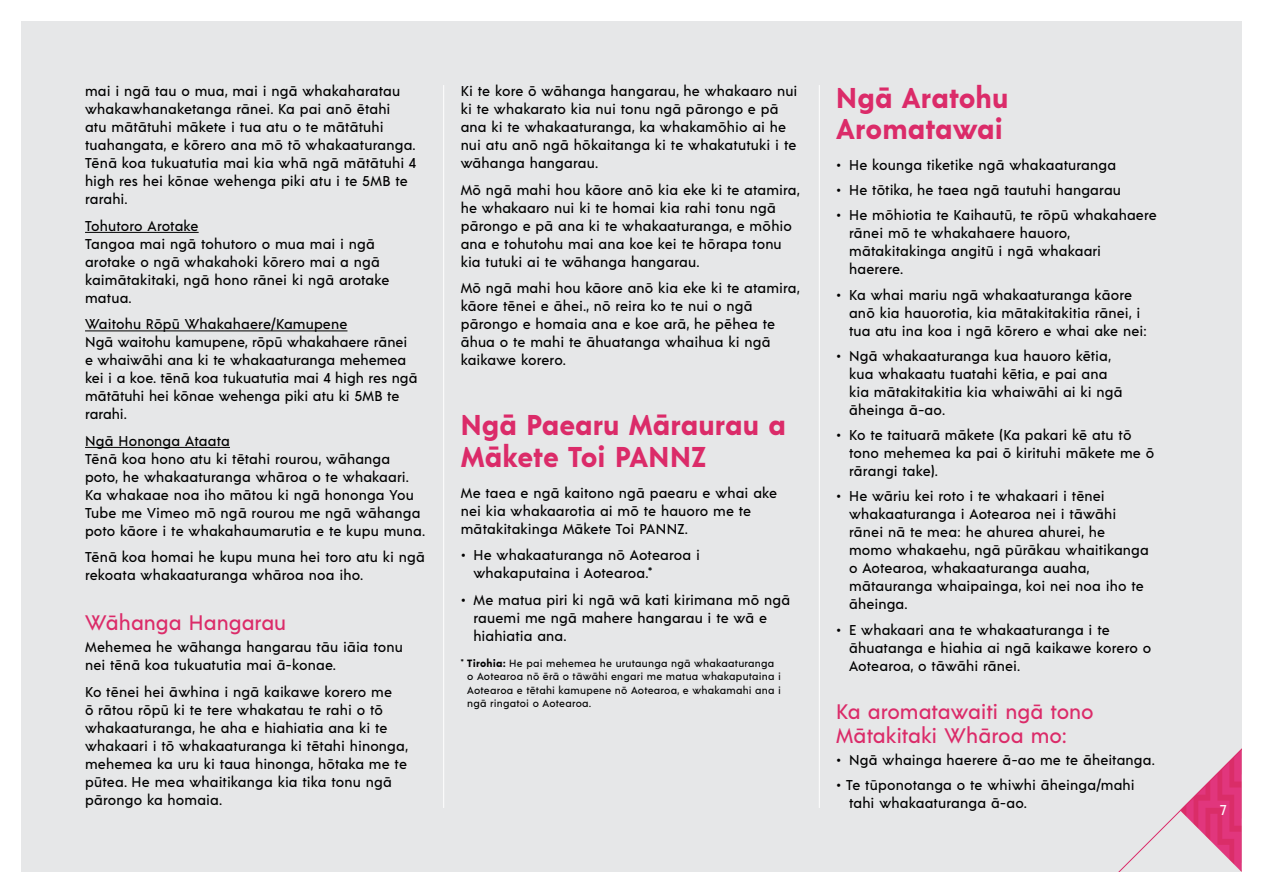
<style>
.page{position:relative;width:1263px;height:893px;background:#fff}
.page>*{position:absolute;margin:0;border:0;box-sizing:border-box;transform-origin:0 0}
.t1{font:700 28.5px/31.5px "Acre";color:#db2b69}
.t2{font:500 21px/24px "Acre";color:#db2b69}
.t3{font:500 14.25px/18px "Acre";letter-spacing:.01em;color:#000}
.t4{font:500 14.25px "Acre";color:#fff}
.t5{font:500 10.5px/13.5px "Acre";letter-spacing:.02em;color:#000}
.s1{font-weight:700}
</style>
<div class="page">
<div style="left:21px;top:21px;width:1221px;height:851px;background:#e6e7e8"></div>
<hr style="left:443px;top:85px;width:1px;height:723px;background:#fff">
<hr style="left:819px;top:85px;width:1px;height:723px;background:#fff">
<hr style="left:85px;top:232px;width:114px;height:1px;background:#000">
<hr style="left:85px;top:331px;width:262px;height:1px;background:#000">
<hr style="left:85px;top:447px;width:145px;height:1px;background:#000">
<svg style="left:1118px;top:748px;width:124px;height:124px"></svg>
<p class="t3" style="left:85px;top:82px;width:333px">mai i ngā tau o mua, mai i ngā whakaharatau whakawhanaketanga rānei. Ka pai anō ētahi<br>atu mātātuhi mākete i tua atu o te mātātuhi tuahangata, e kōrero ana mō tō whakaaturanga.<br>Tēnā koa tukuatutia mai kia whā ngā mātātuhi 4 high res hei kōnae wehenga piki atu i te 5MB te rarahi.</p>
<p class="t3" style="left:85px;top:216px;width:306px">Tohutoro Arotake<br>Tangoa mai ngā tohutoro o mua mai i ngā arotake o ngā whakahoki kōrero mai a ngā kaimātakitaki, ngā hono rānei ki ngā arotake matua.</p>
<p class="t3" style="left:85px;top:314px;width:334px">Waitohu Rōpū Whakahaere/Kamupene<br>Ngā waitohu kamupene, rōpū whakahaere rānei e whaiwāhi ana ki te whakaaturanga mehemea kei i a koe. tēnā koa tukuatutia mai 4 high res ngā mātātuhi hei kōnae wehenga piki atu ki 5MB te rarahi.</p>
<p class="t3" style="left:85px;top:431px;width:341px">Ngā Hononga Ataata<br>Tēnā koa hono atu ki tētahi rourou, wāhanga poto, he whakaaturanga whāroa o te whakaari.<br>Ka whakaae noa iho mātou ki ngā hononga You Tube me Vimeo mō ngā rourou me ngā wāhanga poto kāore i te whakahaumarutia e te kupu muna.</p>
<p class="t3" style="left:85px;top:547px;width:341px">Tēnā koa homai he kupu muna hei toro atu ki ngā rekoata whakaaturanga whāroa noa iho.</p>
<h2 class="t2" style="left:85px;top:609px;width:203px">Wāhanga Hangarau</h2>
<p class="t3" style="left:85px;top:637px;width:319px">Mehemea he wāhanga hangarau tāu iāia tonu nei tēnā koa tukuatutia mai ā-konae.</p>
<p class="t3" style="left:85px;top:682px;width:324px">Ko tēnei hei āwhina i ngā kaikawe korero me<br>ō rātou rōpū ki te tere whakatau te rahi o tō whakaaturanga, he aha e hiahiatia ana ki te whakaari i tō whakaaturanga ki tētahi hinonga, mehemea ka uru ki taua hinonga, hōtaka me te pūtea. He mea whaitikanga kia tika tonu ngā pārongo ka homaia.</p>
<p class="t3" style="left:461px;top:81px;width:338px">Ki te kore ō wāhanga hangarau, he whakaaro nui ki te whakarato kia nui tonu ngā pārongo e pā ana ki te whakaaturanga, ka whakamōhio ai he nui atu anō ngā hōkaitanga ki te whakatutuki i te wāhanga hangarau.</p>
<p class="t3" style="left:461px;top:180px;width:340px">Mō ngā mahi hou kāore anō kia eke ki te atamira, he whakaaro nui ki te homai kia rahi tonu ngā pārongo e pā ana ki te whakaaturanga, e mōhio ana e tohutohu mai ana koe kei te hōrapa tonu kia tutuki ai te wāhanga hangarau.</p>
<p class="t3" style="left:461px;top:278px;width:340px">Mō ngā mahi hou kāore anō kia eke ki te atamira, kāore tēnei e āhei., nō reira ko te nui o ngā pārongo e homaia ana e koe arā, he pēhea te āhua o te mahi te āhuatanga whaihua ki ngā kaikawe korero.</p>
<h1 class="t1" style="left:461px;top:407px;width:327px">Ngā Paearu Māraurau a<br>Mākete Toi PANNZ</h1>
<p class="t3" style="left:461px;top:483px;width:318px">Me taea e ngā kaitono ngā paearu e whai ake nei kia whakaarotia ai mō te hauoro me te mātakitakinga Mākete Toi PANNZ.</p>
<p class="t3" style="left:473px;top:545px;width:228px;text-indent:-13px">• He whakaaturanga nō Aotearoa i whakaputaina i Aotearoa.*</p>
<p class="t3" style="left:473px;top:590px;width:318px;text-indent:-13px">• Me matua piri ki ngā wā kati kirimana mō ngā rauemi me ngā mahere hangarau i te wā e hiahiatia ana.</p>
<p class="t5" style="left:467px;top:656px;width:315px;text-indent:-7px">* <span class="s1">Tirohia:</span> He pai mehemea he urutaunga ngā whakaaturanga o Aotearoa nō ērā o tāwāhi engari me matua whakaputaina i Aotearoa e tētahi kamupene nō Aotearoa, e whakamahi ana i ngā ringatoi o Aotearoa.</p>
<h1 class="t1" style="left:836px;top:80px;width:174px">Ngā Aratohu<br>Aromatawai</h1>
<p class="t3" style="left:836px;top:155px;width:281px">• He kounga tiketike ngā whakaaturanga</p>
<p class="t3" style="left:836px;top:180px;width:286px">• He tōtika, he taea ngā tautuhi hangarau</p>
<p class="t3" style="left:849px;top:205px;width:309px;text-indent:-13px">• He mōhiotia te Kaihautū, te rōpū whakahaere rānei mō te whakahaere hauoro, mātakitakinga angitū i ngā whakaari haerere.</p>
<p class="t3" style="left:849px;top:285px;width:299px;text-indent:-13px">• Ka whai mariu ngā whakaaturanga kāore anō kia hauorotia, kia mātakitakitia rānei, i tua atu ina koa i ngā kōrero e whai ake nei:</p>
<p class="t3" style="left:849px;top:346px;width:275px;text-indent:-13px">• Ngā whakaaturanga kua hauoro kētia, kua whakaatu tuatahi kētia, e pai ana kia mātakitakitia kia whaiwāhi ai ki ngā āheinga ā-ao.</p>
<p class="t3" style="left:849px;top:425px;width:307px;text-indent:-13px">• Ko te taituarā mākete (Ka pakari kē atu tō tono mehemea ka pai ō kirituhi mākete me ō rārangi take).</p>
<p class="t3" style="left:849px;top:486px;width:301px;text-indent:-13px">• He wāriu kei roto i te whakaari i tēnei whakaaturanga i Aotearoa nei i tāwāhi rānei nā te mea: he ahurea ahurei, he momo whakaehu, ngā pūrākau whaitikanga o Aotearoa, whakaaturanga auaha, mātauranga whaipainga, koi nei noa iho te āheinga.</p>
<p class="t3" style="left:849px;top:620px;width:304px;text-indent:-13px">• E whakaari ana te whakaaturanga i te āhuatanga e hiahia ai ngā kaikawe korero o<br>Aotearoa, o tāwāhi rānei.</p>
<h2 class="t2" style="left:836px;top:698px;width:259px">Ka aromatawaiti ngā tono<br>Mātakitaki Whāroa mo:</h2>
<p class="t3" style="left:836px;top:750px;width:320px">• Ngā whainga haerere ā-ao me te āheitanga.</p>
<p class="t3" style="left:849px;top:775px;width:287px;text-indent:-13px">• Te tūponotanga o te whiwhi āheinga/mahi tahi whakaaturanga ā-ao.</p>
<p class="t4" style="left:1220px;top:800px;width:8px">7</p>
</div>
